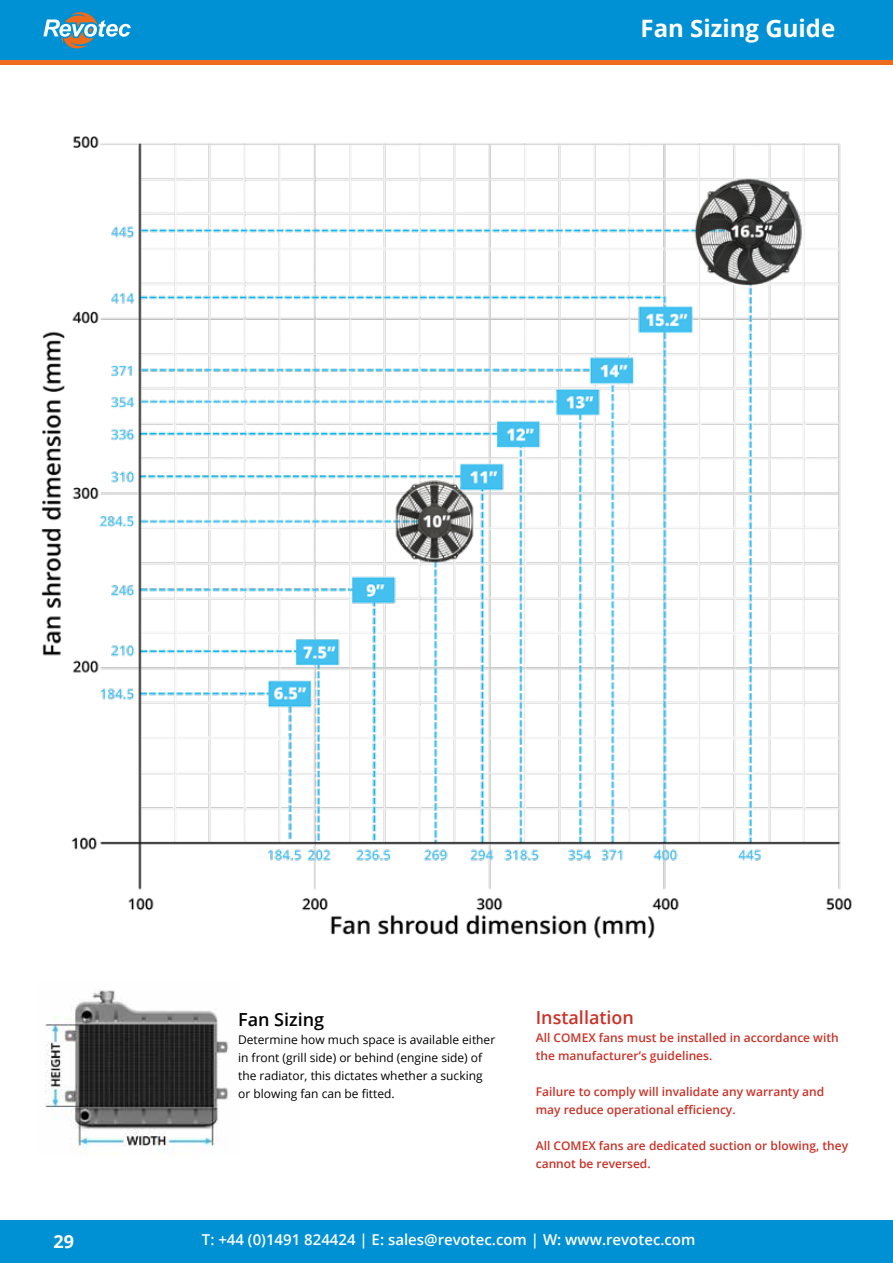
<style>
.page{position:relative;width:893px;height:1263px;background:#fff}
.page>*{position:absolute;margin:0;border:0;box-sizing:border-box;transform-origin:0 0}
.t1{font:700 24px "Open Sans";color:#fff}
.t2{font:600 18px "Open Sans";color:#ca3227}
.t3{font:600 18px "Open Sans";color:#000}
.t4{font:700 18px "Open Sans";color:#fff}
.t5{font:600 15px "Open Sans";color:#fff}
.t6{font:600 12px/18px "Open Sans";color:#ca3227}
.t7{font:12px/18px "Open Sans";color:#000}
</style>
<div class="page">
<img style="left:41px;top:136px;width:811px;height:803px">
<div style="left:0;top:0;width:893px;height:60px;background:#0091d4"></div>
<hr style="left:0;top:60px;width:893px;height:4px;background:#ed6b1a">
<svg style="left:43px;top:12px;width:88px;height:37px"></svg>
<div style="left:0;top:1220px;width:893px;height:43px;background:#0091d4"></div>
<img style="left:45px;top:990px;width:184px;height:164px">
<h1 class="t1" style="left:596px;top:4px;width:241px">COMEX Cooling fans</h1>
<h1 class="t1" style="left:640px;top:11px;width:196px">Fan Sizing Guide</h1>
<h2 class="t3" style="left:238px;top:1007px;width:88px">Fan Sizing</h2>
<p class="t7" style="left:238px;top:1030px;width:259px">Determine how much space is available either in front (grill side) or behind (engine side) of the radiator, this dictates whether a sucking or blowing fan can be fitted.</p>
<h2 class="t2" style="left:536px;top:1005px;width:100px">Installation</h2>
<p class="t6" style="left:536px;top:1029px;width:304px">All COMEX fans must be installed in accordance with the manufacturer’s guidelines.</p>
<p class="t6" style="left:536px;top:1083px;width:290px">Failure to comply will invalidate any warranty and may reduce operational efficiency.</p>
<p class="t6" style="left:536px;top:1137px;width:314px">All COMEX fans are dedicated suction or blowing, they cannot be reversed.</p>
<h2 class="t4" style="left:54px;top:1229px;width:22px">29</h2>
<p class="t5" style="left:202px;top:1230px;width:495px">T: +44 (0)1491 824424 | E: sales@revotec.com | W: www.revotec.com</p>
</div>
